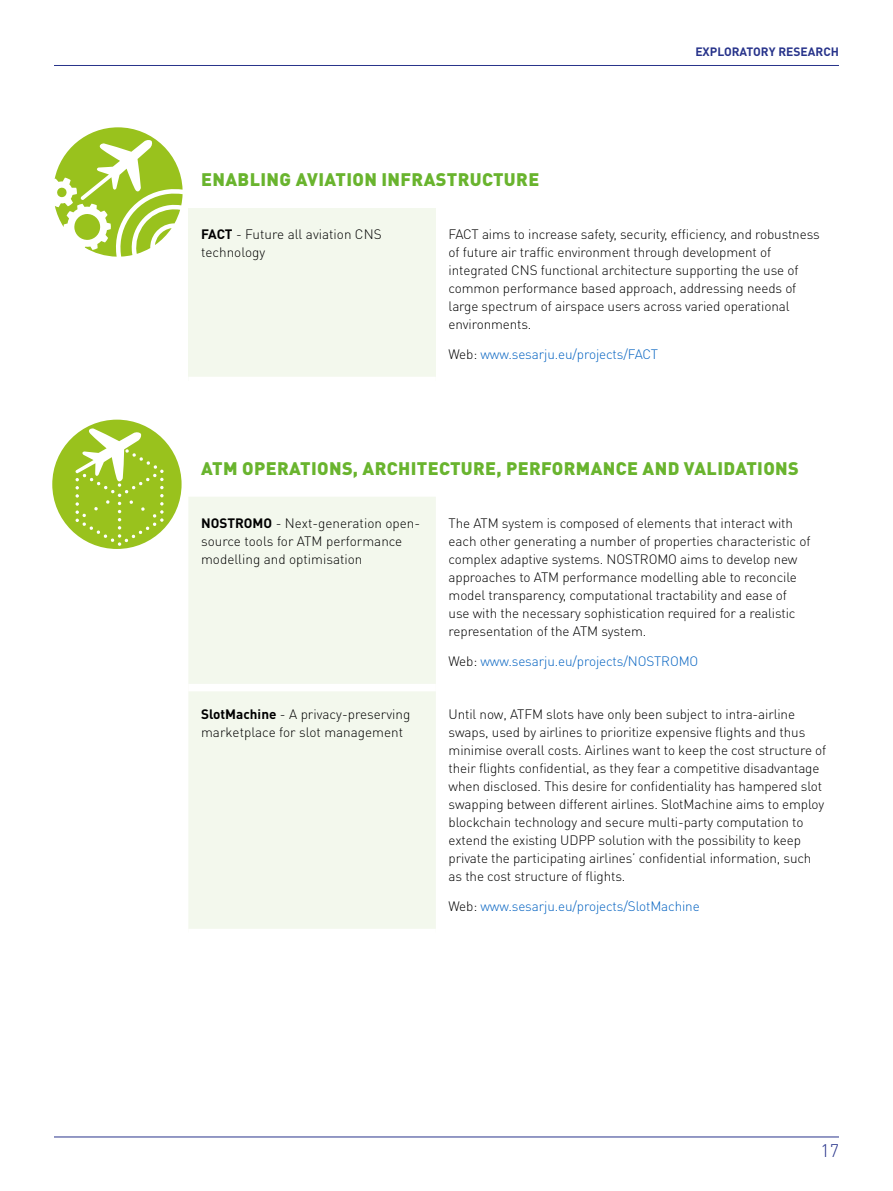
<style>
.page{position:relative;width:893px;height:1191px;background:#fff}
.page>*{position:absolute;margin:0;border:0;box-sizing:border-box;transform-origin:0 0}
.body_of_projects{font:900 18px "DIN Pro";letter-spacing:.02em;color:#69b42e}
.t1{font:300 18px "DIN Pro";color:#28348b}
.body_of_projects-2{font:300 13.5px/18px "DIN Pro";letter-spacing:-.01em;color:#000}
.body_of_projects-3{font:300 13.5px "DIN Pro";letter-spacing:-.01em;color:#0563c1}
.t2{font:700 12px "DIN Pro";color:#28348b}
.s1{font-weight:700}
.s2{color:#000}
</style>
<div class="page">
<hr style="left:54px;top:1136px;width:785px;height:1px;background:#28348b">
<hr style="left:54px;top:65px;width:785px;height:1px;background:#28348b">
<div style="left:188px;top:497px;width:248px;height:431px;background:#f3f8ed"></div>
<div style="left:188px;top:684px;width:248px;height:7px;background:#fff"></div>
<div style="left:188px;top:208px;width:248px;height:172px;background:#f3f8ed"></div>
<div style="left:188px;top:377px;width:248px;height:7px;background:#fff"></div>
<svg style="left:52px;top:419px;width:130px;height:130px"></svg>
<svg style="left:54px;top:127px;width:129px;height:130px"></svg>
<p class="body_of_projects" style="left:201px;top:168px;width:340px">ENABLING AVIATION INFRASTRUCTURE</p>
<p class="t2" style="left:695px;top:43px;width:145px">EXPLORATORY RESEARCH</p>
<p class="body_of_projects-2" style="left:201px;top:225px;width:182px"><span class="s1">FACT</span> - Future all aviation CNS technology</p>
<p class="body_of_projects-2" style="left:449px;top:225px;width:373px">FACT aims to increase safety, security, efficiency, and robustness of future air traffic environment through development of integrated CNS functional architecture supporting the use of common performance based approach, addressing needs of large spectrum of airspace users across varied operational environments.</p>
<p class="body_of_projects-3" style="left:449px;top:345px;width:211px"><span class="s2">Web:</span> www.sesarju.eu/projects/FACT</p>
<p class="body_of_projects" style="left:201px;top:457px;width:599px">ATM OPERATIONS, ARCHITECTURE, PERFORMANCE AND VALIDATIONS</p>
<p class="body_of_projects-2" style="left:201px;top:514px;width:221px"><span class="s1">NOSTROMO</span> - Next-generation open&shy;source tools for ATM performance modelling and optimisation</p>
<p class="body_of_projects-2" style="left:449px;top:514px;width:363px">The ATM system is composed of elements that interact with each other generating a number of properties characteristic of complex adaptive systems. NOSTROMO aims to develop new approaches to ATM performance modelling able to reconcile model transparency, computational tractability and ease of use with the necessary sophistication required for a realistic representation of the ATM system.</p>
<p class="body_of_projects-3" style="left:449px;top:652px;width:251px"><span class="s2">Web:</span> www.sesarju.eu/projects/NOSTROMO</p>
<p class="body_of_projects-2" style="left:201px;top:705px;width:211px"><span class="s1">SlotMachine</span> - A privacy-preserving marketplace for slot management</p>
<p class="body_of_projects-2" style="left:449px;top:705px;width:379px">Until now, ATFM slots have only been subject to intra-airline swaps, used by airlines to prioritize expensive flights and thus minimise overall costs. Airlines want to keep the cost structure of their flights confidential, as they fear a competitive disadvantage when disclosed. This desire for confidentiality has hampered slot swapping between different airlines. SlotMachine aims to employ blockchain technology and secure multi-party computation to extend the existing UDPP solution with the possibility to keep private the participating airlines’ confidential information, such as the cost structure of flights.</p>
<p class="body_of_projects-3" style="left:449px;top:897px;width:253px"><span class="s2">Web:</span> www.sesarju.eu/projects/SlotMachine</p>
<h1 class="t1" style="left:820px;top:1137px;width:20px">17</h1>
</div>
